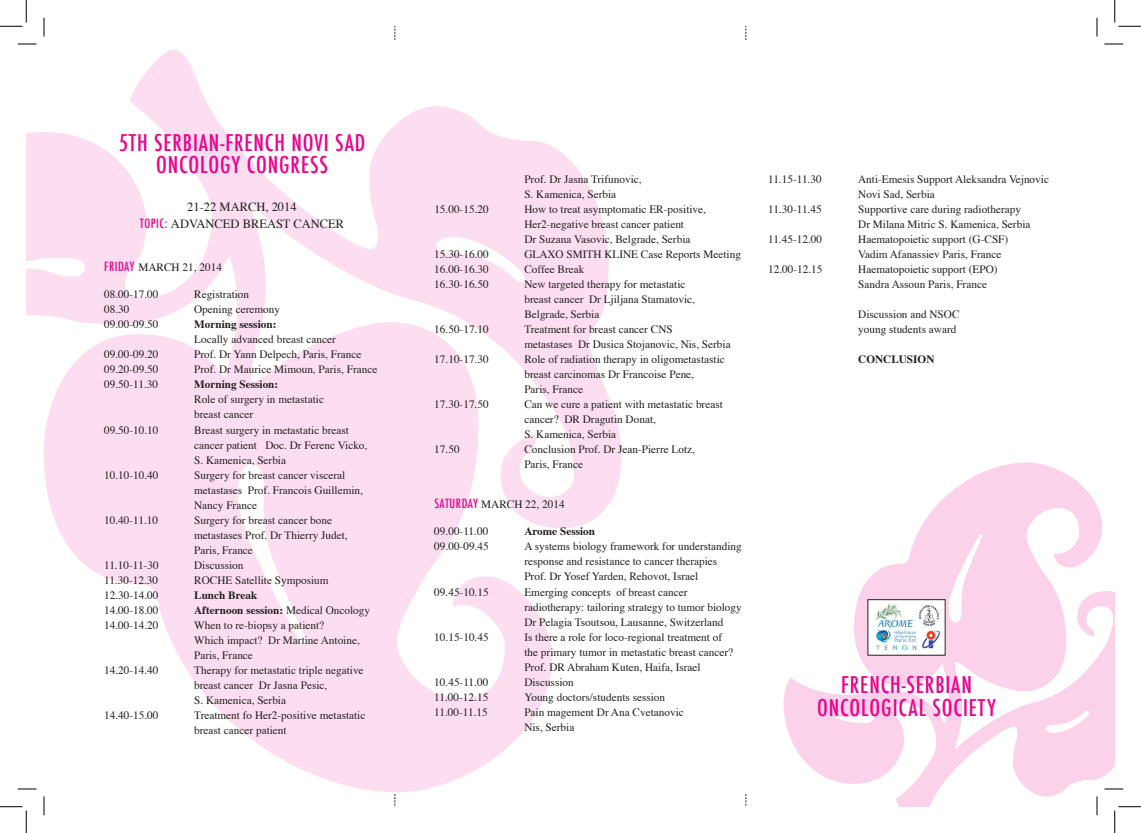
<style>
.page{position:relative;width:1141px;height:833px;background:#fff}
.page>*{position:absolute;margin:0;border:0;box-sizing:border-box;transform-origin:0 0}
.t1{font:500 condensed 22.5px/22.5px "Futura";letter-spacing:.04em;color:#ed028c;text-align:center}
.t2{font:12.5px/17.5px "Times";color:#231f20;text-align:center}
.t3{font:500 condensed 12.5px "Futura";color:#ed028c}
.t4{font:11.25px/15px "Times";color:#231f20}
.t5{font:700 11.25px "Times";color:#231f20}
.s1{font-family:"Futura";font-weight:500;font-stretch:condensed;color:#ed028c}
.s2{font-weight:400}
</style>
<div class="page">
<img style="left:26px;top:29px;width:596px;height:777px">
<img style="left:783px;top:462px;width:331px;height:344px">
<svg style="left:394px;top:26px;width:1px;height:14px"></svg>
<svg style="left:745px;top:26px;width:1px;height:14px"></svg>
<svg style="left:394px;top:793px;width:1px;height:13px"></svg>
<div style="left:867px;top:599px;width:78px;height:55px;background:#fff"></div>
<img style="left:875px;top:603px;width:40px;height:23px">
<img style="left:876px;top:629px;width:41px;height:20px">
<img style="left:922px;top:630px;width:18px;height:18px">
<img style="left:919px;top:605px;width:19px;height:20px">
<svg style="left:18px;top:43px;width:18px;height:2px"></svg>
<svg style="left:1104px;top:43px;width:19px;height:2px"></svg>
<svg style="left:18px;top:787px;width:18px;height:2px"></svg>
<svg style="left:1104px;top:787px;width:19px;height:2px"></svg>
<svg style="left:43px;top:18px;width:2px;height:18px"></svg>
<svg style="left:43px;top:796px;width:2px;height:18px"></svg>
<svg style="left:1096px;top:18px;width:1px;height:18px"></svg>
<svg style="left:1096px;top:796px;width:1px;height:18px"></svg>
<svg style="left:0;top:0;width:27px;height:27px"></svg>
<svg style="left:0;top:806px;width:27px;height:26px"></svg>
<svg style="left:1114px;top:0;width:26px;height:27px"></svg>
<svg style="left:1114px;top:806px;width:26px;height:26px"></svg>
<h1 class="t1" style="left:119px;top:131px;width:248px">5TH SERBIAN-FRENCH NOVI SAD<br>ONCOLOGY CONGRESS</h1>
<p class="t2" style="left:140px;top:197px;width:206px">21-22 March, 2014<br><span class="s1">TOPIC:</span> Advanced Breast Cancer</p>
<p class="t3" style="left:104px;top:258px;width:11px">FRIDAY</p>
<p class="t4" style="left:138px;top:258px;width:85px">March 21, 2014</p>
<p class="t4" style="left:104px;top:286px;width:79px">08.00-17.00 R</p>
<p class="t4" style="left:202px;top:286px;width:49px">egistration</p>
<p class="t4" style="left:104px;top:301px;width:27px">08.30</p>
<p class="t4" style="left:194px;top:301px;width:87px">Opening ceremony</p>
<p class="t4" style="left:104px;top:316px;width:56px">09.00-09.50</p>
<p class="t5" style="left:194px;top:313px;width:84px">Morning session:</p>
<p class="t4" style="left:194px;top:331px;width:143px">Locally advanced breast cancer</p>
<p class="t4" style="left:104px;top:346px;width:56px">09.00-09.20</p>
<p class="t4" style="left:194px;top:346px;width:169px">Prof. Dr Yann Delpech, Paris, France</p>
<p class="t4" style="left:104px;top:361px;width:56px">09.20-09.50</p>
<p class="t4" style="left:194px;top:361px;width:185px">Prof. Dr Maurice Mimoun, Paris, France</p>
<p class="t4" style="left:104px;top:376px;width:55px">09.50-11.30</p>
<p class="t5" style="left:194px;top:373px;width:86px">Morning Session:</p>
<p class="t4" style="left:104px;top:391px;width:34px">R</p>
<p class="t4" style="left:194px;top:391px;width:131px;text-indent:8px">ole of surgery in metastatic breast cancer</p>
<p class="t4" style="left:104px;top:421px;width:56px">09.50-10.10</p>
<p class="t4" style="left:194px;top:421px;width:175px">Breast surgery in metastatic breast cancer patient Doc. Dr Ferenc Vicko,</p>
<p class="t4" style="left:104px;top:451px;width:33px">S</p>
<p class="t4" style="left:200px;top:451px;width:87px">. Kamenica, Serbia</p>
<p class="t4" style="left:104px;top:466px;width:78px">10.10-10.40 S</p>
<p class="t4" style="left:194px;top:466px;width:170px;text-indent:6px">urgery for breast cancer visceral metastases Prof. Francois Guillemin,</p>
<p class="t4" style="left:104px;top:496px;width:34px">N</p>
<p class="t4" style="left:202px;top:496px;width:56px">ancy France</p>
<p class="t4" style="left:104px;top:511px;width:78px">10.40-11.10 S</p>
<p class="t4" style="left:194px;top:511px;width:155px;text-indent:6px">urgery for breast cancer bone metastases Prof. Dr Thierry Judet,<br>Paris, France</p>
<p class="t4" style="left:104px;top:556px;width:79px">11.10-11-30 D</p>
<p class="t4" style="left:202px;top:556px;width:43px">iscussion</p>
<p class="t4" style="left:104px;top:571px;width:79px">11.30-12.30 R</p>
<p class="t4" style="left:202px;top:571px;width:17px">OCHE</p>
<p class="t4" style="left:235px;top:571px;width:95px">Satellite Symposium</p>
<p class="t4" style="left:104px;top:586px;width:56px">12.30-14.00</p>
<p class="t5" style="left:194px;top:583px;width:65px">Lunch Break</p>
<p class="t4" style="left:104px;top:601px;width:56px">14.00-18.00</p>
<p class="t5" style="left:194px;top:598px;width:177px">Afternoon session: <span class="s2">Medical Oncology</span></p>
<p class="t4" style="left:104px;top:616px;width:56px">14.00-14.20</p>
<p class="t4" style="left:194px;top:616px;width:167px">When to re-biopsy a patient?<br>Which impact? Dr Martine Antoine,<br>Paris, France</p>
<p class="t4" style="left:104px;top:661px;width:78px">14.20-14.40 T</p>
<p class="t4" style="left:194px;top:661px;width:171px;text-indent:7px">herapy for metastatic triple negative breast cancer Dr Jasna Pesic,</p>
<p class="t4" style="left:104px;top:691px;width:33px">S</p>
<p class="t4" style="left:200px;top:691px;width:87px">. Kamenica, Serbia</p>
<p class="t4" style="left:104px;top:706px;width:78px">14.40-15.00 T</p>
<p class="t4" style="left:194px;top:706px;width:173px;text-indent:6px">reatment fo Her2-positive metastatic breast cancer patient</p>
<p class="t4" style="left:524px;top:170px;width:119px">Prof. Dr Jasna Trifunovic,</p>
<p class="t4" style="left:434px;top:185px;width:33px">S</p>
<p class="t4" style="left:530px;top:185px;width:87px">. Kamenica, Serbia</p>
<p class="t4" style="left:434px;top:200px;width:79px">15.00-15.20 H</p>
<p class="t4" style="left:532px;top:200px;width:175px">ow to treat asymptomatic ER-positive,</p>
<p class="t4" style="left:434px;top:215px;width:34px">H</p>
<p class="t4" style="left:532px;top:215px;width:153px">er2-negative breast cancer patient</p>
<p class="t4" style="left:434px;top:230px;width:34px">D</p>
<p class="t4" style="left:532px;top:230px;width:159px">r Suzana Vasovic, Belgrade, Serbia</p>
<p class="t4" style="left:434px;top:245px;width:56px">15.30-16.00</p>
<p class="t4" style="left:524px;top:245px;width:218px">GLAXO SMITH KLINE Case Reports Meeting</p>
<p class="t4" style="left:434px;top:260px;width:79px">16.00-16.30 C</p>
<p class="t4" style="left:532px;top:260px;width:54px">offee Break</p>
<p class="t4" style="left:434px;top:275px;width:79px">16.30-16.50 N</p>
<p class="t4" style="left:524px;top:275px;width:172px;text-indent:8px">ew targeted therapy for metastatic breast cancer Dr Ljiljana Stamatovic,<br>Belgrade, Serbia</p>
<p class="t4" style="left:434px;top:320px;width:78px">16.50-17.10 T</p>
<p class="t4" style="left:524px;top:320px;width:208px;text-indent:6px">reatment for breast cancer CNS<br>metastases Dr Dusica Stojanovic, Nis, Serbia</p>
<p class="t4" style="left:434px;top:350px;width:79px">17.10-17.30 R</p>
<p class="t4" style="left:524px;top:350px;width:202px;text-indent:8px">ole of radiation therapy in oligometastastic breast carcinomas Dr Francoise Pene,<br>Paris, France</p>
<p class="t4" style="left:434px;top:395px;width:79px">17.30-17.50 C</p>
<p class="t4" style="left:524px;top:395px;width:200px;text-indent:8px">an we cure a patient with metastatic breast cancer? DR Dragutin Donat,</p>
<p class="t4" style="left:434px;top:425px;width:33px">S</p>
<p class="t4" style="left:530px;top:425px;width:87px">. Kamenica, Serbia</p>
<p class="t4" style="left:434px;top:440px;width:27px">17.50</p>
<p class="t4" style="left:490px;top:440px;width:22px">C</p>
<p class="t4" style="left:524px;top:440px;width:172px;text-indent:8px">onclusion Prof. Dr Jean-Pierre Lotz,<br>Paris, France</p>
<p class="t3" style="left:434px;top:495px;width:28px">SATURDAY</p>
<p class="t4" style="left:481px;top:495px;width:85px">March 22, 2014</p>
<p class="t4" style="left:434px;top:523px;width:55px">09.00-11.00</p>
<p class="t5" style="left:524px;top:520px;width:72px">Arome Session</p>
<p class="t4" style="left:434px;top:538px;width:79px">09.00-09.45 A</p>
<p class="t4" style="left:524px;top:538px;width:219px;text-indent:10px">systems biology framework for understanding response and resistance to cancer therapies<br>Prof. Dr Yosef Yarden, Rehovot, Israel</p>
<p class="t4" style="left:434px;top:583px;width:78px">09.45-10.15 E</p>
<p class="t4" style="left:524px;top:583px;width:219px;text-indent:7px">merging concepts of breast cancer radiotherapy: tailoring strategy to tumor biology</p>
<p class="t4" style="left:434px;top:613px;width:34px">D</p>
<p class="t4" style="left:532px;top:613px;width:192px">r Pelagia Tsoutsou, Lausanne, Switzerland</p>
<p class="t4" style="left:434px;top:628px;width:56px">10.15-10.45</p>
<p class="t4" style="left:524px;top:628px;width:210px">Is there a role for loco-regional treatment of the primary tumor in metastatic breast cancer?<br>Prof. DR Abraham Kuten, Haifa, Israel</p>
<p class="t4" style="left:434px;top:673px;width:79px">10.45-11.00 D</p>
<p class="t4" style="left:532px;top:673px;width:43px">iscussion</p>
<p class="t4" style="left:434px;top:688px;width:55px">11.00-12.15</p>
<p class="t4" style="left:524px;top:688px;width:142px">Young doctors/students session</p>
<p class="t4" style="left:434px;top:703px;width:55px">11.00-11.15</p>
<p class="t4" style="left:524px;top:703px;width:161px">Pain magement Dr Ana Cvetanovic</p>
<p class="t4" style="left:434px;top:718px;width:34px">N</p>
<p class="t4" style="left:532px;top:718px;width:43px">is, Serbia</p>
<p class="t4" style="left:768px;top:170px;width:79px">11.15-11.30 A</p>
<p class="t4" style="left:866px;top:170px;width:184px">nti-Emesis Support Aleksandra Vejnovic</p>
<p class="t4" style="left:768px;top:185px;width:34px">N</p>
<p class="t4" style="left:866px;top:185px;width:70px">ovi Sad, Serbia</p>
<p class="t4" style="left:768px;top:200px;width:77px">11.30-11.45 S</p>
<p class="t4" style="left:864px;top:200px;width:158px">upportive care during radiotherapy</p>
<p class="t4" style="left:768px;top:215px;width:34px">D</p>
<p class="t4" style="left:866px;top:215px;width:166px">r Milana Mitric S. Kamenica, Serbia</p>
<p class="t4" style="left:768px;top:230px;width:79px">11.45-12.00 H</p>
<p class="t4" style="left:866px;top:230px;width:143px">aematopoietic support (G-CS F)</p>
<p class="t4" style="left:768px;top:245px;width:34px">V</p>
<p class="t4" style="left:865px;top:245px;width:138px">adim Afanassiev Paris, France</p>
<p class="t4" style="left:768px;top:260px;width:79px">12.00-12.15 H</p>
<p class="t4" style="left:866px;top:260px;width:133px">aematopoietic support (EPO)</p>
<p class="t4" style="left:770px;top:275px;width:32px">S</p>
<p class="t4" style="left:864px;top:275px;width:124px">andra Assoun Paris, France</p>
<p class="t4" style="left:768px;top:305px;width:34px">D</p>
<p class="t4" style="left:858px;top:305px;width:102px;text-align:right">iscussion and NS OC young students award</p>
<p class="t5" style="left:858px;top:348px;width:78px">CONCLUSION</p>
<h1 class="t1" style="left:841px;top:673px;width:20px">FRENCH</h1>
<h1 class="t1" style="left:901px;top:673px;width:25px">-SERBIAN</h1>
<h1 class="t1" style="left:817px;top:696px;width:11px">ONCOLOGICAL</h1>
<h1 class="t1" style="left:932px;top:696px;width:20px">SOCIETY</h1>
</div>
